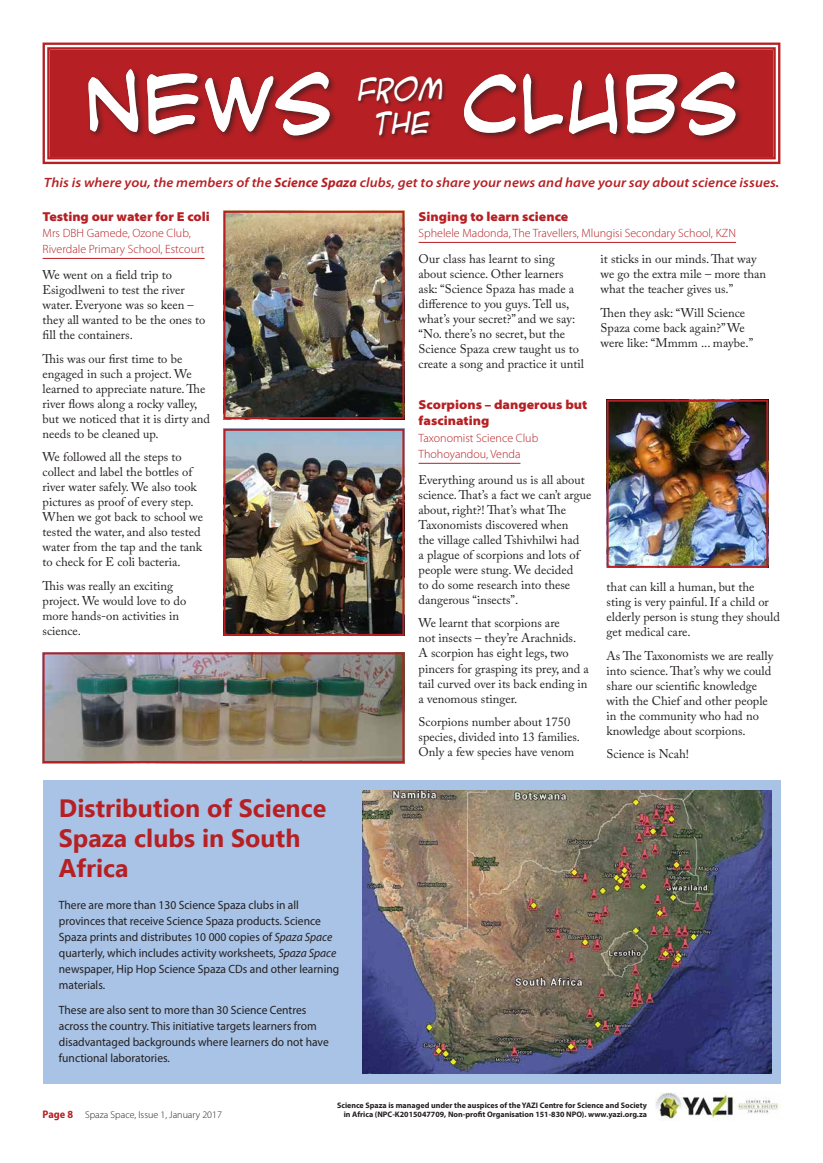
<style>
.page{position:relative;width:823px;height:1163px;background:#fff}
.page>*{position:absolute;margin:0;border:0;box-sizing:border-box;transform-origin:0 0}
.t1{font:86.4px "Smack Attack Glyphs";letter-spacing:.02em;color:#fff}
.t2{font:italic 29.2px/33.8px "ACME Secret Agent";color:#fff;text-align:center}
.t3{font:700 25px/30px "Ebrima";color:#b62024}
.t4{font:italic 600 semi-expanded 13.5px "Myriad Pro";letter-spacing:.005em;color:#b62024}
.t5{font:900 semi-expanded 13px/16px "Myriad Pro";color:#b62024}
.t6{font:12.5px/15px "Adobe Caslon Pro";color:#231f20}
.t7{font:12px/16px "Myriad Pro";color:#231f20;scale:.96 1}
.t8{font:300 12px/16px "Myriad Pro";color:#b62024}
.t9{font:300 10px "Myriad Pro";color:#231f20}
.t10{font:700 8px/9.6px "Myriad Pro";color:#231f20;text-align:right}
.s1{font-weight:700;font-stretch:normal}
.s2{font-style:italic}
.s3{font-weight:700;font-stretch:semi-condensed;font-size:11px;color:#b62024}
</style>
<div class="page">
<div style="left:43px;top:780px;width:737px;height:303px;background:#a8c3e5"></div>
<svg style="left:42px;top:42px;width:739px;height:123px;background:#c04145"></svg>
<div style="left:47px;top:47px;width:728px;height:112px;border:2px solid #b62024"></div>
<div style="left:86px;top:67px;width:657px;height:77px;background:#231f20;opacity:.65"></div>
<div style="left:357px;top:75px;width:89px;height:65px;background:#231f20;opacity:.65"></div>
<hr style="left:43px;top:258px;width:161px;height:1px;background:#b62024">
<hr style="left:418px;top:242px;width:317px;height:1px;background:#b62024">
<hr style="left:418px;top:463px;width:102px;height:1px;background:#b62024">
<img style="left:226px;top:214px;width:175px;height:202px">
<div style="left:223px;top:211px;width:181px;height:208px;border:2px solid #b62024"></div>
<img style="left:226px;top:432px;width:175px;height:200px">
<div style="left:223px;top:429px;width:181px;height:206px;border:2px solid #b62024"></div>
<img style="left:46px;top:655px;width:355px;height:105px">
<div style="left:43px;top:652px;width:361px;height:111px;border:2px solid #b62024"></div>
<img style="left:609px;top:402px;width:155px;height:162px">
<div style="left:606px;top:399px;width:161px;height:168px;border:2px solid #b62024"></div>
<img style="left:362px;top:790px;width:409px;height:283px">
<img style="left:655px;top:1092px;width:125px;height:27px">
<h1 class="t1" style="left:85px;top:58px;width:249px">NEwS</h1>
<h1 class="t1" style="left:461px;top:58px;width:278px">CLUBS</h1>
<h2 class="t2" style="left:358px;top:71px;width:87px">FROM<br>THE</h2>
<p class="t4" style="left:44px;top:175px;width:736px">This is where you, the members of the <span class="s1">Science Spaza</span> clubs, get to share your news and have your say about science issues.</p>
<p class="t5" style="left:43px;top:208px;width:169px">Testing our water for E coli</p>
<p class="t8" style="left:43px;top:224px;width:163px">Mrs DBH Gamede, Ozone Club,<br>Riverdale Primary School, Estcourt</p>
<p class="t6" style="left:43px;top:267px;width:164px">We went on a field trip to<br>Esigodlweni to test the river water. Everyone was so keen – they all wanted to be the ones to fill the containers.</p>
<p class="t6" style="left:43px;top:350px;width:169px">This was our first time to be engaged in such a project. We learned to appreciate nature. The river flows along a rocky valley, but we noticed that it is dirty and needs to be cleaned up.</p>
<p class="t6" style="left:43px;top:449px;width:162px">We followed all the steps to collect and label the bottles of river water safely. We also took pictures as proof of every step.<br>When we got back to school we tested the water, and also tested water from the tap and the tank to check for E coli bacteria.</p>
<p class="t6" style="left:43px;top:577px;width:145px">This was really an exciting project. We would love to do more hands-on activities in science.</p>
<p class="t5" style="left:418px;top:208px;width:151px">Singing to learn science</p>
<p class="t8" style="left:418px;top:224px;width:319px">Sphelele Madonda, The Travellers, Mlungisi Secondary School, KZN</p>
<p class="t6" style="left:418px;top:251px;width:167px">Our class has learnt to sing about science. Other learners ask: “Science Spaza has made a difference to you guys. Tell us, what’s your secret?” and we say: “No. there’s no secret, but the<br>Science Spaza crew taught us to create a song and practice it until</p>
<p class="t6" style="left:600px;top:251px;width:167px">it sticks in our minds. That way we go the extra mile – more than what the teacher gives us.”</p>
<p class="t6" style="left:600px;top:304px;width:154px">Then they ask: “Will Science<br>Spaza come back again?” We were like: “Mmmm ... maybe.”</p>
<p class="t5" style="left:418px;top:397px;width:170px">Scorpions – dangerous but fascinating</p>
<p class="t8" style="left:418px;top:429px;width:121px">Taxonomist Science Club<br>Thohoyandou, Venda</p>
<p class="t6" style="left:418px;top:472px;width:174px">Everything around us is all about science. That’s a fact we can’t argue about, right?! That’s what The<br>Taxonomists discovered when<br>the village called Tshivhilwi had<br>a plague of scorpions and lots of people were stung. We decided<br>to do some research into these dangerous “insects”.</p>
<p class="t6" style="left:418px;top:615px;width:171px">We learnt that scorpions are<br>not insects – they’re Arachnids.<br>A scorpion has eight legs, two pincers for grasping its prey, and a tail curved over its back ending in a venomous stinger.</p>
<p class="t6" style="left:418px;top:714px;width:163px">Scorpions number about 1750 species, divided into 13 families.<br>Only a few species have venom</p>
<p class="t6" style="left:606px;top:579px;width:175px">that can kill a human, but the sting is very painful. If a child or elderly person is stung they should get medical care.</p>
<p class="t6" style="left:606px;top:648px;width:168px">As The Taxonomists we are really into science. That’s why we could share our scientific knowledge with the Chief and other people in the community who had no knowledge about scorpions.</p>
<p class="t6" style="left:606px;top:746px;width:84px">Science is Ncah!</p>
<h3 class="t3" style="left:59px;top:792px;width:269px">Distribution of Science<br>Spaza clubs in South<br>Africa</h3>
<p class="t7" style="left:59px;top:896px;width:293px">There are more than 130 Science Spaza clubs in all provinces that receive Science Spaza products. Science Spaza prints and distributes 10 000 copies of <span class="s2">Spaza Space </span>quarterly, which includes activity worksheets, <span class="s2">Spaza Space </span>newspaper, Hip Hop Science Spaza CDs and other learning materials.</p>
<p class="t7" style="left:59px;top:1001px;width:282px">These are also sent to more than 30 Science Centres across the country. This initiative targets learners from disadvantaged backgrounds where learners do not have functional laboratories.</p>
<p class="t9" style="left:43px;top:1108px;width:181px"><span class="s3">Page 8</span> Spaza Space, Issue 1, January 2017</p>
<p class="t10" style="left:337px;top:1099px;width:311px">Science Spaza is managed under the auspices of the YAZI Centre for Science and Society in Africa (NPC-K2015047709, Non-profit Organisation 151-830 NPO). www.yazi.org.za</p>
</div>
